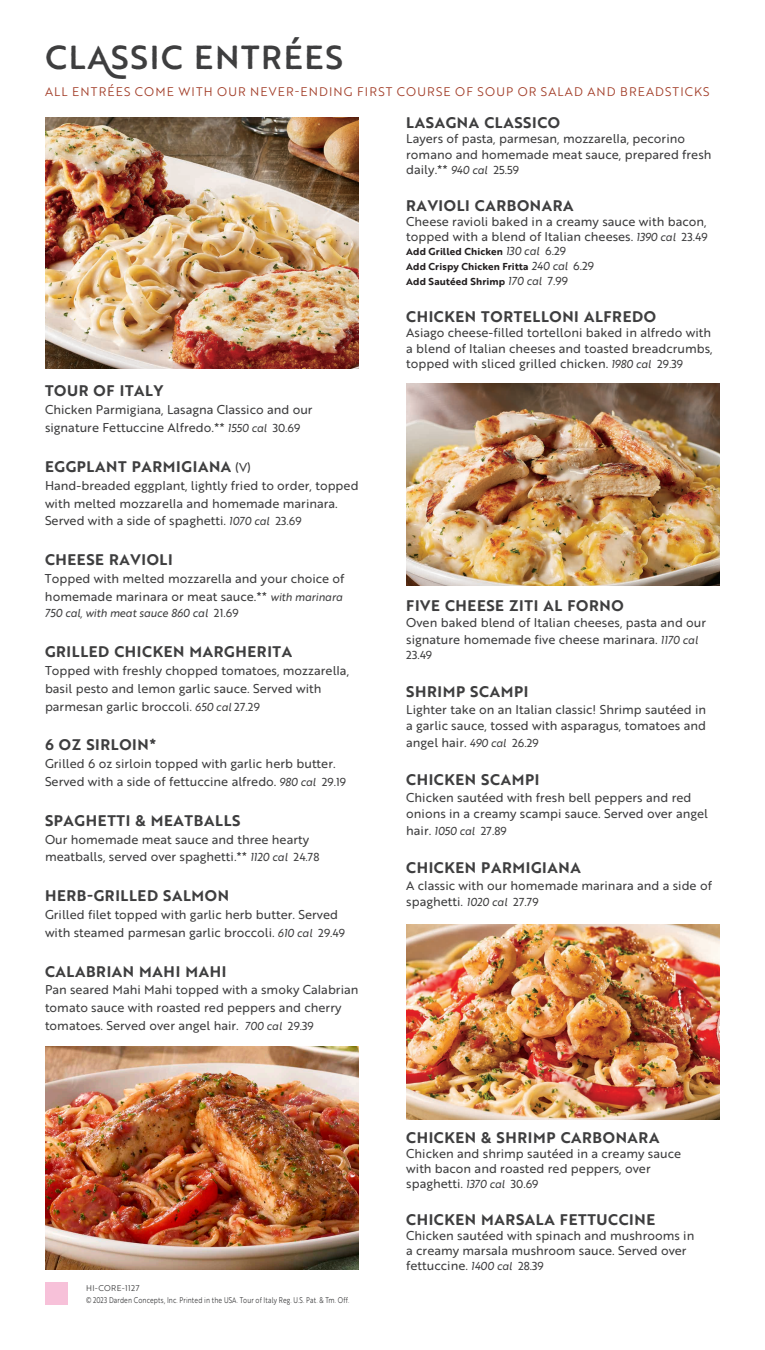
<style>
.page{position:relative;width:765px;height:1350px;background:#fff}
.page>*{position:absolute;margin:0;border:0;box-sizing:border-box;transform-origin:0 0}
.t1{font:500 32.5px "OG Brother";letter-spacing:.05em;color:#3e3e3f}
.t2{font:700 15px "Brother 1816 Printed";letter-spacing:.04em;color:#3e3e3f}
.t3{font:12.5px/17.9px "OG Brother";color:#3e3e3f}
.t4{font:12.25px "Brother 1816 Printed";letter-spacing:.09em;color:#a33f2a}
.t5{font:italic 11.25px "OG Brother";letter-spacing:-.005em;color:#3e3e3f;scale:.95 1}
.t6{font:11.25px "OG Brother";color:#3e3e3f}
.t7{font:700 9.75px/14.8px "Brother 1816 Printed";letter-spacing:.01em;color:#231f20}
.t8{font:8.12px/12.9px "Brother 1816 Printed";letter-spacing:.02em;color:#3e3e3f}
.s1{font-style:italic;font-size:11.25px}
.s2{font-size:11.25px}
.s3{font-family:"OG Brother";font-weight:400;font-size:12.5px}
.s4{font-style:normal}
.s5{font-family:"OG Brother";font-weight:400;font-style:italic;font-size:11.25px;color:#3e3e3f}
.s6{font-family:"OG Brother";font-weight:400;font-size:11.25px;color:#3e3e3f}
.s7{font-style:normal;font-size:12.5px}
</style>
<div class="page">
<img style="left:45px;top:1046px;width:314px;height:224px">
<img style="left:406px;top:924px;width:314px;height:196px">
<img style="left:406px;top:383px;width:314px;height:202px">
<div style="left:46px;top:1283px;width:22px;height:22px;background:#f7c1d9"></div>
<img style="left:45px;top:117px;width:314px;height:251px">
<h1 class="t1" style="left:46px;top:33px;width:299px">CLASSIC ENTRÉES</h1>
<p class="t4" style="left:45px;top:83px;width:666px">ALL ENTRÉES COME WITH OUR NEVER-ENDING FIRST COURSE OF SOUP OR SALAD AND BREADSTICKS</p>
<p class="t2" style="left:45px;top:380px;width:120px">TOUR OF ITALY</p>
<p class="t3" style="left:45px;top:401px;width:269px">Chicken Parmigiana, Lasagna Classico and our signature Fettuccine Alfredo.** <span class="s1">1550 cal</span> <span class="s2">30.69</span></p>
<p class="t2" style="left:45px;top:455px;width:208px">EGGPLANT PARMIGIANA <span class="s3">(V)</span></p>
<p class="t3" style="left:45px;top:476px;width:315px">Hand-breaded eggplant, lightly fried to order, topped with melted mozzarella and homemade marinara.<br>Served with a side of spaghetti. <span class="s1">1070 cal</span> <span class="s2">23.69</span></p>
<p class="t2" style="left:45px;top:548px;width:129px">CHEESE RAVIOLI</p>
<p class="t3" style="left:45px;top:569px;width:301px">Topped with melted mozzarella and your choice of homemade marinara or meat sauce.** <span class="s1">with marinara</span></p>
<p class="t5" style="left:45px;top:605px;width:205px">750 cal, with meat sauce 860 cal <span class="s4">21.69</span></p>
<p class="t2" style="left:45px;top:640px;width:249px">GRILLED CHICKEN MARGHERITA</p>
<p class="t3" style="left:45px;top:661px;width:306px">Topped with freshly chopped tomatoes, mozzarella, basil pesto and lemon garlic sauce. Served with parmesan garlic broccoli. <span class="s1">650 cal</span> <span class="s2">27.29</span></p>
<p class="t2" style="left:45px;top:733px;width:113px">6 OZ SIRLOIN*</p>
<p class="t3" style="left:45px;top:754px;width:303px">Grilled 6 oz sirloin topped with garlic herb butter.<br>Served with a side of fettuccine alfredo. <span class="s1">980 cal</span> <span class="s2">29.19</span></p>
<p class="t2" style="left:45px;top:809px;width:197px">SPAGHETTI &amp; MEATBALLS</p>
<p class="t3" style="left:45px;top:830px;width:276px">Our homemade meat sauce and three hearty meatballs, served over spaghetti.** <span class="s1">1120 cal</span> <span class="s2">24.78</span></p>
<p class="t2" style="left:45px;top:884px;width:186px">HERB-GRILLED SALMON</p>
<p class="t3" style="left:45px;top:905px;width:302px">Grilled filet topped with garlic herb butter. Served with steamed parmesan garlic broccoli. <span class="s1">610 cal</span> <span class="s2">29.49</span></p>
<p class="t2" style="left:45px;top:960px;width:183px">CALABRIAN MAHI MAHI</p>
<p class="t3" style="left:45px;top:981px;width:315px">Pan seared Mahi Mahi topped with a smoky Calabrian tomato sauce with roasted red peppers and cherry tomatoes. Served over angel hair. <span class="s1">700 cal</span> <span class="s2">29.39</span></p>
<p class="t8" style="left:86px;top:1281px;width:265px">HI-CORE-1127<br>© 2023 Darden Concepts, Inc. Printed in the USA. Tour of Italy Reg. U.S. Pat. &amp; Tm. Off.</p>
<p class="t2" style="left:406px;top:111px;width:155px">LASAGNA CLASSICO</p>
<p class="t3" style="left:406px;top:131px;width:307px;line-height:15.4px">Layers of pasta, parmesan, mozzarella, pecorino romano and homemade meat sauce, prepared fresh daily.** <span class="s1">940 cal</span> <span class="s2">25.59</span></p>
<p class="t2" style="left:406px;top:194px;width:169px">RAVIOLI CARBONARA</p>
<p class="t3" style="left:406px;top:214px;width:303px;line-height:14.8px">Cheese ravioli baked in a creamy sauce with bacon, topped with a blend of Italian cheeses. <span class="s1">1390 cal</span> <span class="s2">23.49</span></p>
<p class="t7" style="left:406px;top:244px;width:189px">Add Grilled Chicken <span class="s5">130 cal</span> <span class="s6">6.29<br></span>Add Crispy Chicken Fritta <span class="s5">240 cal</span> <span class="s6">6.29<br></span>Add Sautéed Shrimp <span class="s5">170 cal</span> <span class="s6">7.99</span></p>
<p class="t2" style="left:406px;top:305px;width:251px">CHICKEN TORTELLONI ALFREDO</p>
<p class="t3" style="left:406px;top:325px;width:308px;line-height:15.4px;text-align:justify">Asiago cheese-filled tortelloni baked in alfredo with a blend of Italian cheeses and toasted breadcrumbs, topped with sliced grilled chicken. <span class="s1">1980 cal</span> <span class="s2">29.39</span></p>
<p class="t2" style="left:406px;top:594px;width:219px">FIVE CHEESE ZITI AL FORNO</p>
<p class="t3" style="left:406px;top:614px;width:302px;line-height:16.5px">Oven baked blend of Italian cheeses, pasta and our signature homemade five cheese marinara. <span class="s1">1170 cal</span></p>
<p class="t6" style="left:406px;top:647px;width:27px">23.49</p>
<p class="t2" style="left:406px;top:681px;width:124px">SHRIMP SCAMPI</p>
<p class="t3" style="left:406px;top:701px;width:301px;line-height:16.5px;text-align:justify">Lighter take on an Italian classic! Shrimp sautéed in a garlic sauce, tossed with asparagus, tomatoes and angel hair. <span class="s1">490 cal</span> <span class="s2">26.29</span></p>
<p class="t2" style="left:406px;top:768px;width:135px">CHICKEN SCAMPI</p>
<p class="t3" style="left:406px;top:789px;width:303px;line-height:16.5px">Chicken sautéed with fresh bell peppers and red onions in a creamy scampi sauce. Served over angel</p>
<p class="t5" style="left:406px;top:822px;width:107px"><span class="s7">hair.</span> 1050 cal <span class="s4">27.89</span></p>
<p class="t2" style="left:406px;top:856px;width:176px">CHICKEN PARMIGIANA</p>
<p class="t3" style="left:406px;top:877px;width:307px;line-height:16.5px">A classic with our homemade marinara and a side of spaghetti. <span class="s1">1020 cal</span> <span class="s2">27.79</span></p>
<p class="t2" style="left:406px;top:1126px;width:255px">CHICKEN &amp; SHRIMP CARBONARA</p>
<p class="t3" style="left:406px;top:1146px;width:276px;line-height:15px">Chicken and shrimp sautéed in a creamy sauce with bacon and roasted red peppers, over spaghetti. <span class="s1">1370 cal</span> <span class="s2">30.69</span></p>
<p class="t2" style="left:406px;top:1208px;width:251px">CHICKEN MARSALA FETTUCCINE</p>
<p class="t3" style="left:406px;top:1228px;width:290px;line-height:15px">Chicken sautéed with spinach and mushrooms in a creamy marsala mushroom sauce. Served over fettuccine. <span class="s1">1400 cal</span> <span class="s2">28.39</span></p>
</div>
